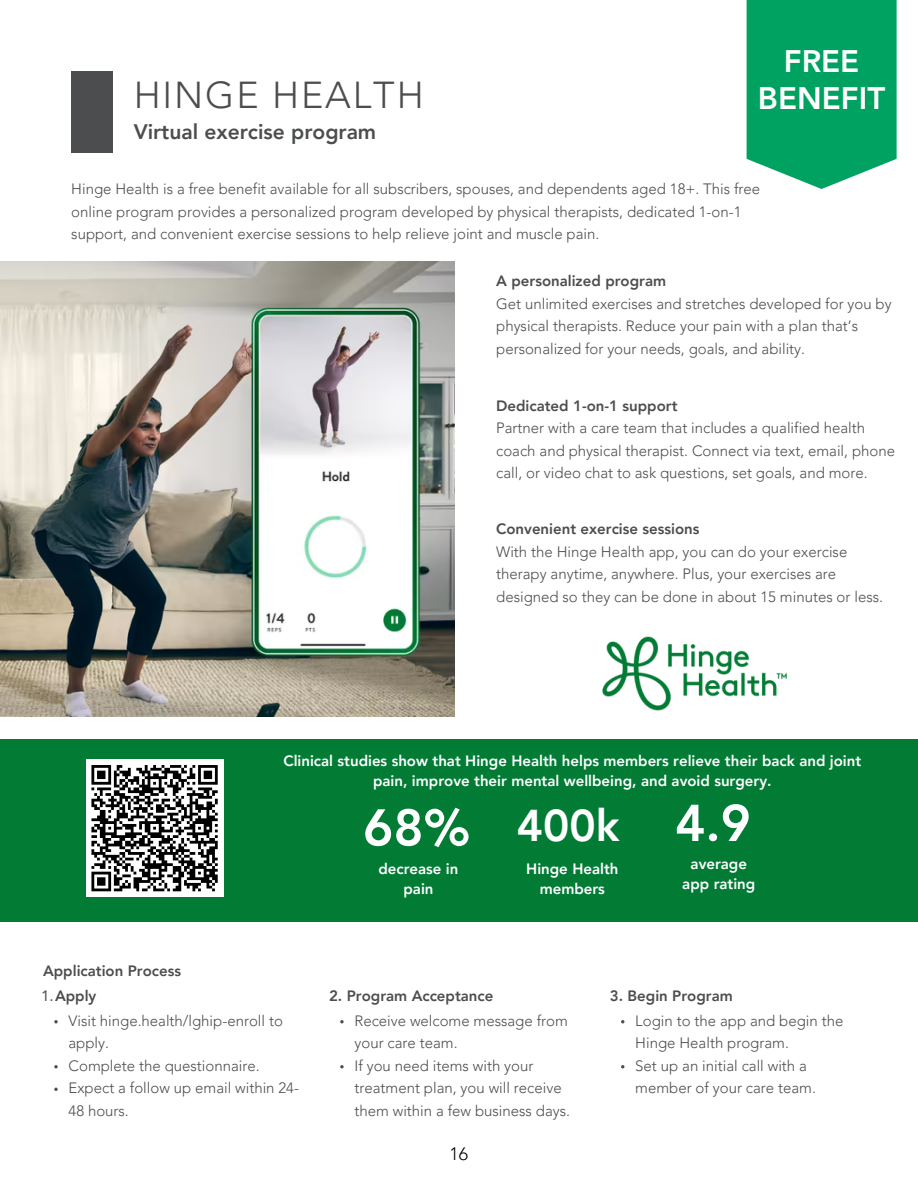
<style>
.page{position:relative;width:918px;height:1188px;background:#fff}
.page>*{position:absolute;margin:0;border:0;box-sizing:border-box;transform-origin:0 0}
.t1{font:800 51.15px "Avenir LT Pro";color:#fff}
.t2{font:800 44.4px "Avenir LT Pro";color:#fff}
.t3{font:300 37.5px "Avenir LT Pro";letter-spacing:.05em;color:#4c4d4f}
.t4{font:800 31.05px "Avenir LT Pro";color:#fff}
.t5{font:800 21px "Avenir LT Pro";color:#4c4d4f}
.t6{font:300 18px "Avenir LT Pro";color:#000}
.t7{font:300 15px/22.5px "Avenir LT Pro";color:#4c4d4f}
.t8{font:800 15px/20.2px "Avenir LT Pro";color:#fff;text-align:center}
.t9{font:800 15px "Avenir LT Pro";color:#4c4d4f}
.s1{font-weight:400}
</style>
<div class="page">
<div style="left:71px;top:72px;width:41px;height:81px;background:#4c4d4f"></div>
<svg style="left:747px;top:0;width:150px;height:189px;background:#14a96d"></svg>
<img style="left:0;top:262px;width:454px;height:454px">
<div style="left:0;top:739px;width:918px;height:183px;background:#027b35"></div>
<img style="left:602px;top:636px;width:185px;height:75px">
<svg style="left:54px;top:1020px;width:4px;height:3px"></svg>
<svg style="left:54px;top:1065px;width:4px;height:3px"></svg>
<svg style="left:54px;top:1088px;width:4px;height:3px"></svg>
<svg style="left:340px;top:1020px;width:4px;height:3px"></svg>
<svg style="left:340px;top:1065px;width:4px;height:3px"></svg>
<div style="left:86px;top:759px;width:137px;height:138px;background:#fff"></div>
<svg style="left:91px;top:765px;width:127px;height:127px"></svg>
<h3 class="t4" style="left:784px;top:49px;width:77px">FREE</h3>
<p class="t3" style="left:134px;top:80px;width:292px">HINGE HEALTH</p>
<h3 class="t4" style="left:758px;top:85px;width:129px">BENEFIT</h3>
<p class="t5" style="left:134px;top:123px;width:244px">Virtual exercise program</p>
<h4 class="t7" style="left:71px;top:179px;width:690px">Hinge Health is a free benefit available for all subscribers, spouses, and dependents aged 18+. This free online program provides a personalized program developed by physical therapists, dedicated 1-on-1 support, and convenient exercise sessions to help relieve joint and muscle pain.</h4>
<p class="t9" style="left:496px;top:275px;width:171px">A personalized program</p>
<p class="t7" style="left:496px;top:294px;width:397px">Get unlimited exercises and stretches developed for you by physical therapists. Reduce your pain with a plan that’s personalized for your needs, goals, and ability.</p>
<p class="t9" style="left:496px;top:399px;width:183px">Dedicated 1-on-1 support</p>
<p class="t7" style="left:496px;top:418px;width:400px">Partner with a care team that includes a qualified health coach and physical therapist. Connect via text, email, phone call, or video chat to ask questions, set goals, and more.</p>
<p class="t9" style="left:496px;top:523px;width:205px">Convenient exercise sessions</p>
<p class="t7" style="left:496px;top:542px;width:388px">With the Hinge Health app, you can do your exercise therapy anytime, anywhere. Plus, your exercises are designed so they can be done in about 15 minutes or less.</p>
<h1 class="t8" style="left:283px;top:752px;width:579px">Clinical studies show that Hinge Health helps members relieve their back and joint pain, improve their mental wellbeing, and avoid surgery.</h1>
<p class="t1" style="left:363px;top:807px;width:109px">68%</p>
<h6 class="t8" style="left:379px;top:860px;width:81px">decrease in pain</h6>
<h1 class="t2" style="left:517px;top:807px;width:104px">400k</h1>
<h6 class="t8" style="left:526px;top:860px;width:94px">Hinge Health members</h6>
<h2 class="t1" style="left:675px;top:802px;width:77px">4.9</h2>
<h6 class="t8" style="left:682px;top:855px;width:75px">average app rating</h6>
<h6 class="t9" style="left:43px;top:965px;width:140px">Application Process</h6>
<h6 class="t9" style="left:41px;top:990px;width:57px"><span class="s1">1.</span>Apply</h6>
<p class="t9" style="left:329px;top:990px;width:166px">2. Program Acceptance</p>
<p class="t7" style="left:69px;top:1011px;width:216px">Visit hinge.health/lghip-enroll to apply.</p>
<p class="t7" style="left:69px;top:1056px;width:193px">Complete the questionnaire.</p>
<p class="t7" style="left:69px;top:1078px;width:232px">Expect a follow up email within 24-<br>48 hours.</p>
<h6 class="t7" style="left:354px;top:1011px;width:215px">Receive welcome message from your care team.</h6>
<p class="t7" style="left:354px;top:1056px;width:217px">If you need items with your treatment plan, you will receive them within a few business days.</p>
<p class="t6" style="left:450px;top:1146px;width:20px">16</p>
<p class="t9" style="left:610px;top:990px;width:124px">3. Begin Program</p>
<h6 class="t7" style="left:635px;top:1011px;width:210px">Login to the app and begin the<br>Hinge Health program.</h6>
<p class="t7" style="left:635px;top:1056px;width:182px">Set up an initial call with a member of your care team.</p>
</div>
